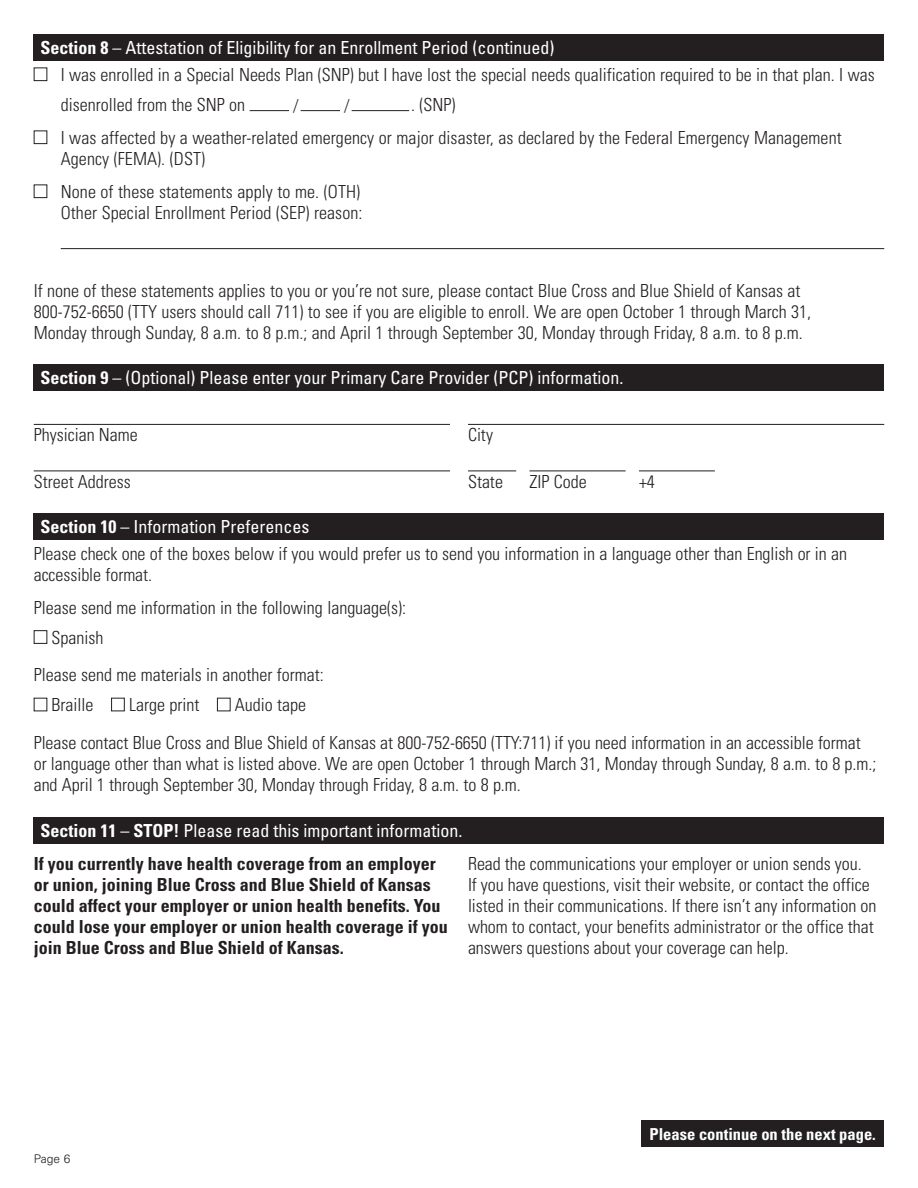
<style>
.page{position:relative;width:918px;height:1188px;background:#fff}
.page>*{position:absolute;margin:0;border:0;box-sizing:border-box;transform-origin:0 0}
.Body_Text{font:300 condensed 18px/21px "Univers LT Std";color:#231f20}
.legal_stuff{font:300 condensed 18px/21px "Univers LT Std";color:#231f20}
.legal_stuff-2{font:700 condensed 18px/21px "Univers LT Std";color:#231f20}
.t1{font:condensed 18px "Univers LT Std";color:#fff}
.t2{font:700 condensed 16.5px "Univers LT Std";color:#fff}
.Body_Text-2{font:300 condensed 16.5px "Univers LT Std";color:#231f20}
.t3{font:300 12px "Univers LT Std";color:#231f20}
.s1{font-weight:700}
</style>
<div class="page">
<hr style="left:34px;top:424px;width:416px;height:1px;background:#231f20">
<hr style="left:34px;top:471px;width:416px;height:1px;background:#231f20">
<div style="left:34px;top:630px;width:13px;height:14px;border:1px solid #231f20"></div>
<div style="left:111px;top:698px;width:14px;height:13px;border:1px solid #231f20"></div>
<div style="left:217px;top:698px;width:14px;height:13px;border:1px solid #231f20"></div>
<hr style="left:468px;top:424px;width:416px;height:1px;background:#231f20">
<hr style="left:468px;top:471px;width:48px;height:1px;background:#231f20">
<hr style="left:530px;top:471px;width:96px;height:1px;background:#231f20">
<hr style="left:639px;top:471px;width:76px;height:1px;background:#231f20">
<div style="left:34px;top:364px;width:850px;height:28px;background:#231f20"></div>
<div style="left:34px;top:513px;width:850px;height:27px;background:#231f20"></div>
<div style="left:641px;top:1120px;width:243px;height:28px;background:#231f20"></div>
<div style="left:34px;top:817px;width:850px;height:27px;background:#231f20"></div>
<div style="left:34px;top:68px;width:13px;height:13px;border:1px solid #231f20"></div>
<hr style="left:250px;top:110px;width:39px;height:1px;background:#231f20">
<hr style="left:301px;top:110px;width:39px;height:1px;background:#231f20">
<hr style="left:352px;top:110px;width:57px;height:1px;background:#231f20">
<div style="left:34px;top:130px;width:13px;height:14px;border:1px solid #231f20"></div>
<div style="left:34px;top:184px;width:13px;height:14px;border:1px solid #231f20"></div>
<hr style="left:61px;top:248px;width:823px;height:1px;background:#231f20">
<div style="left:34px;top:34px;width:850px;height:27px;background:#231f20"></div>
<p class="t1" style="left:40px;top:36px;width:515px"><span class="s1">Section 8</span> – Attestation of Eligibility for an Enrollment Period (continued)</p>
<p class="Body_Text" style="left:61px;top:60px;width:815px;line-height:30px">I was enrolled in a Special Needs Plan (SNP) but I have lost the special needs qualification required to be in that plan. I was disenrolled from the SNP on</p>
<p class="Body_Text-2" style="left:293px;top:95px;width:7px">/</p>
<p class="Body_Text-2" style="left:344px;top:95px;width:7px">/</p>
<p class="Body_Text" style="left:411px;top:94px;width:46px">. (SNP)</p>
<p class="Body_Text" style="left:61px;top:127px;width:783px">I was affected by a weather-related emergency or major disaster, as declared by the Federal Emergency Management<br>Agency (FEMA). (DST)</p>
<p class="Body_Text" style="left:61px;top:181px;width:303px">None of these statements apply to me. (OTH)<br>Other Special Enrollment Period (SEP) reason:</p>
<p class="Body_Text" style="left:34px;top:280px;width:779px">If none of these statements applies to you or you’re not sure, please contact Blue Cross and Blue Shield of Kansas at<br>800-752-6650 (TTY users should call 711) to see if you are eligible to enroll. We are open October 1 through March 31,<br>Monday through Sunday, 8 a.m. to 8 p.m.; and April 1 through September 30, Monday through Friday, 8 a.m. to 8 p.m.</p>
<p class="t1" style="left:40px;top:367px;width:584px"><span class="s1">Section 9</span> – (Optional) Please enter your Primary Care Provider (PCP) information.</p>
<p class="Body_Text" style="left:34px;top:424px;width:105px">Physician Name</p>
<p class="Body_Text" style="left:34px;top:471px;width:98px">Street Address</p>
<p class="t1" style="left:40px;top:515px;width:270px"><span class="s1">Section 10</span> – Information Preferences</p>
<p class="Body_Text" style="left:468px;top:424px;width:27px">City</p>
<p class="Body_Text" style="left:468px;top:471px;width:36px">State</p>
<p class="Body_Text" style="left:530px;top:471px;width:59px">ZIP Code</p>
<p class="Body_Text" style="left:639px;top:471px;width:17px">+4</p>
<p class="Body_Text" style="left:34px;top:543px;width:815px">Please check one of the boxes below if you would prefer us to send you information in a language other than English or in an accessible format.</p>
<p class="Body_Text" style="left:34px;top:597px;width:374px">Please send me information in the following language(s):</p>
<p class="Body_Text" style="left:52px;top:627px;width:53px">Spanish</p>
<p class="Body_Text" style="left:34px;top:664px;width:292px">Please send me materials in another format:</p>
<p class="Body_Text" style="left:52px;top:694px;width:43px">Braille</p>
<p class="Body_Text" style="left:129px;top:694px;width:72px">Large print</p>
<p class="Body_Text" style="left:235px;top:694px;width:73px">Audio tape</p>
<p class="Body_Text" style="left:34px;top:732px;width:844px">Please contact Blue Cross and Blue Shield of Kansas at 800-752-6650 (TTY:711) if you need information in an accessible format or language other than what is listed above. We are open October 1 through March 31, Monday through Sunday, 8 a.m. to 8 p.m.; and April 1 through September 30, Monday through Friday, 8 a.m. to 8 p.m.</p>
<p class="t1" style="left:40px;top:819px;width:423px"><span class="s1">Section 11</span> – <span class="s1">STOP!</span> Please read this important information.</p>
<p class="legal_stuff-2" style="left:34px;top:853px;width:415px">If you currently have health coverage from an employer or union, joining Blue Cross and Blue Shield of Kansas could affect your employer or union health benefits. You could lose your employer or union health coverage if you join Blue Cross and Blue Shield of Kansas.</p>
<p class="legal_stuff" style="left:468px;top:853px;width:410px">Read the communications your employer or union sends you.<br>If you have questions, visit their website, or contact the office listed in their communications. If there isn’t any information on whom to contact, your benefits administrator or the office that answers questions about your coverage can help.</p>
<p class="t3" style="left:34px;top:1151px;width:38px">Page 6</p>
<p class="t2" style="left:650px;top:1124px;width:228px">Please continue on the next page.</p>
</div>
